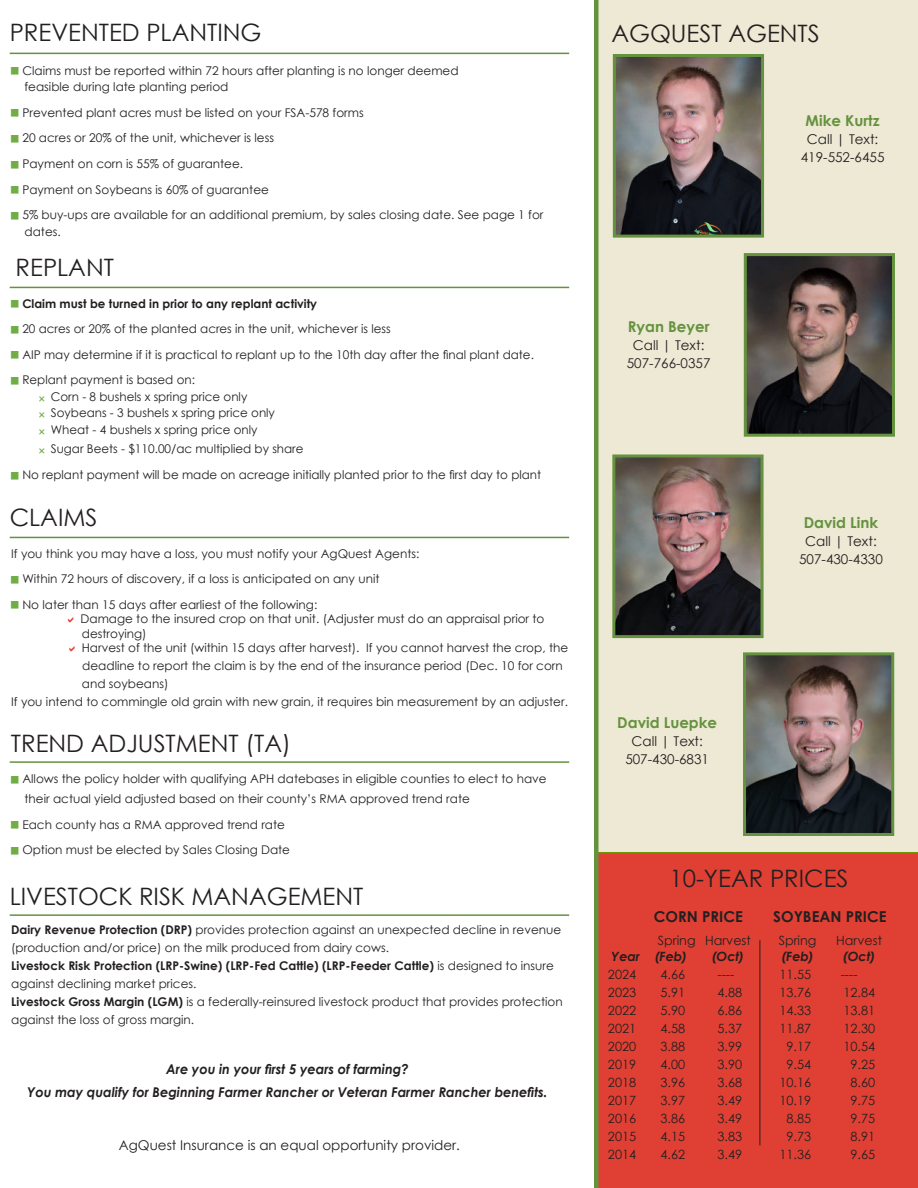
<style>
.page{position:relative;width:918px;height:1188px;background:#fff}
.page>*{position:absolute;margin:0;border:0;box-sizing:border-box;transform-origin:0 0}
.t1{font:24px "Century Gothic";color:#231f20}
.t2{font:700 15px "Century Gothic";color:#65923e}
.t3{font:700 15px "Century Gothic";color:#231f20}
.t4{font:13.5px/18px "Century Gothic";color:#231f20;text-align:center}
.t5{font:italic 700 13.5px/22.5px "Century Gothic";color:#231f20;text-align:center;scale:.96 1}
.t6{font:12.75px "Century Gothic";color:#231f20}
.t7{font:italic 700 12.75px "Century Gothic";color:#231f20}
.t8{font:12px/25.7px "Century Gothic";color:#231f20}
.t9{font:700 12px "Century Gothic";color:#231f20}
.s1{font-weight:700}
</style>
<div class="page">
<div style="left:599px;top:852px;width:319px;height:336px;background:#e04034"></div>
<div style="left:594px;top:0;width:324px;height:852px;background:#ede9d5"></div>
<hr style="left:10px;top:287px;width:559px;height:1px;background:#65923e">
<hr style="left:10px;top:914px;width:559px;height:2px;background:#65923e">
<hr style="left:10px;top:53px;width:559px;height:1px;background:#65923e">
<hr style="left:10px;top:537px;width:559px;height:1px;background:#65923e">
<hr style="left:10px;top:761px;width:559px;height:2px;background:#65923e">
<hr style="left:760px;top:940px;width:1px;height:205px;background:#231f20">
<div style="left:594px;top:0;width:5px;height:1188px;background:#65923e"></div>
<img style="left:617px;top:58px;width:143px;height:176px">
<div style="left:613px;top:54px;width:151px;height:184px;border:3px solid #65923e"></div>
<img style="left:748px;top:257px;width:143px;height:176px">
<div style="left:744px;top:253px;width:151px;height:184px;border:3px solid #65923e"></div>
<img style="left:616px;top:458px;width:144px;height:176px">
<div style="left:612px;top:454px;width:152px;height:184px;border:3px solid #65923e"></div>
<img style="left:747px;top:656px;width:143px;height:176px">
<div style="left:743px;top:652px;width:151px;height:184px;border:3px solid #65923e"></div>
<h1 class="t1" style="left:10px;top:23px;width:253px">PREVENTED PLANTING</h1>
<p class="t8" style="left:22px;top:63px;width:438px;line-height:16.5px">Claims must be reported within 72 hours after planting is no longer deemed feasible during late planting period</p>
<p class="t8" style="left:22px;top:101px;width:523px">Prevented plant acres must be listed on your FSA-578 forms<br>20 acres or 20% of the unit, whichever is less<br>Payment on corn is 55% of guarantee.<br>Payment on Soybeans is 60% of guarantee<br>5% buy-ups are available for an additional premium, by sales closing date. See page 1 for</p>
<p class="t8" style="left:25px;top:220px;width:38px">dates.</p>
<h1 class="t1" style="left:16px;top:257px;width:100px">REPLANT</h1>
<p class="t9" style="left:22px;top:298px;width:296px">Claim must be turned in prior to any replant activity</p>
<p class="t8" style="left:22px;top:317px;width:513px">20 acres or 20% of the planted acres in the unit, whichever is less<br>AIP may determine if it is practical to replant up to the 10th day after the final plant date.<br>Replant payment is based on:</p>
<p class="t8" style="left:51px;top:389px;width:226px;line-height:16.5px">Corn - 8 bushels x spring price only<br>Soybeans - 3 bushels x spring price only<br>Wheat - 4 bushels x spring price only</p>
<p class="t8" style="left:22px;top:437px;width:520px;text-indent:28px">Sugar Beets - $110.00/ac multiplied by share<br>No replant payment will be made on acreage initially planted prior to the first day to plant</p>
<h1 class="t1" style="left:10px;top:508px;width:89px">CLAIMS</h1>
<p class="t8" style="left:22px;top:541px;width:399px;text-indent:-11px">If you think you may have a loss, you must notify your AgQuest Agents:<br>Within 72 hours of discovery, if a loss is anticipated on any unit<br>No later than 15 days after earliest of the following:</p>
<p class="t8" style="left:81px;top:613px;width:489px;line-height:14.4px">Damage to the insured crop on that unit. (Adjuster must do an appraisal prior to destroying)<br>Harvest of the unit (within 15 days after harvest). If you cannot harvest the crop, the</p>
<p class="t8" style="left:82px;top:654px;width:482px">deadline to report the claim is by the end of the insurance period (Dec. 10 for corn</p>
<p class="t8" style="left:82px;top:672px;width:88px">and soybeans)</p>
<p class="t8" style="left:11px;top:690px;width:558px">If you intend to commingle old grain with new grain, it requires bin measurement by an adjuster.</p>
<h1 class="t1" style="left:11px;top:733px;width:282px">TREND ADJUSTMENT (TA)</h1>
<p class="t8" style="left:22px;top:770px;width:526px;line-height:19.5px">Allows the policy holder with qualifying APH datebases in eligible counties to elect to have their actual yield adjusted based on their county’s RMA approved trend rate</p>
<p class="t8" style="left:22px;top:812px;width:269px">Each county has a RMA approved trend rate<br>Option must be elected by Sales Closing Date</p>
<h1 class="t1" style="left:10px;top:887px;width:355px">LIVESTOCK RISK MANAGEMENT</h1>
<p class="t8" style="left:11px;top:921px;width:553px;line-height:18px"><span class="s1">Dairy Revenue Protection (DRP)</span> provides protection against an unexpected decline in revenue (production and/or price) on the milk produced from dairy cows.<br><span class="s1">Livestock Risk Protection (LRP-Swine) (LRP-Fed Cattle) (LRP-Feeder Cattle)</span> is designed to insure against declining market prices.<br><span class="s1">Livestock Gross Margin (LGM)</span> is a federally-reinsured livestock product that provides protection against the loss of gross margin.</p>
<p class="t5" style="left:27px;top:1058px;width:543px">Are you in your first 5 years of farming?<br>You may qualify for Beginning Farmer Rancher or Veteran Farmer Rancher benefits.</p>
<p class="t4" style="left:119px;top:1137px;width:343px">AgQuest Insurance is an equal opportunity provider.</p>
<h1 class="t1" style="left:611px;top:24px;width:210px">AGQUEST AGENTS</h1>
<p class="t2" style="left:628px;top:320px;width:83px">Ryan Beyer</p>
<p class="t4" style="left:627px;top:337px;width:85px">Call | Text:<br>507-766-0357</p>
<p class="t2" style="left:617px;top:717px;width:101px">David Luepke</p>
<p class="t4" style="left:625px;top:734px;width:85px">Call | Text:<br>507-430-6831</p>
<p class="t2" style="left:806px;top:115px;width:76px">Mike Kurtz</p>
<p class="t4" style="left:801px;top:131px;width:85px">Call | Text:<br>419-552-6455</p>
<p class="t2" style="left:804px;top:517px;width:76px">David Link</p>
<p class="t4" style="left:799px;top:534px;width:85px">Call | Text:<br>507-430-4330</p>
<h1 class="t1" style="left:669px;top:869px;width:181px">10-YEAR PRICES</h1>
<p class="t3" style="left:654px;top:910px;width:91px">CORN PRICE</p>
<p class="t3" style="left:773px;top:910px;width:115px">SOYBEAN PRICE</p>
<p class="t6" style="left:779px;top:935px;width:39px">Spring</p>
<p class="t6" style="left:836px;top:935px;width:47px">Harvest</p>
<p class="t7" style="left:781px;top:952px;width:34px">(Feb)</p>
<p class="t7" style="left:843px;top:952px;width:34px">(Oct)</p>
<p class="t6" style="left:779px;top:969px;width:33px">11.55</p>
<p class="t6" style="left:841px;top:969px;width:18px">----</p>
<p class="t6" style="left:779px;top:987px;width:33px">13.76</p>
<p class="t6" style="left:844px;top:987px;width:33px">12.84</p>
<p class="t6" style="left:779px;top:1005px;width:33px">14.33</p>
<p class="t6" style="left:844px;top:1005px;width:33px">13.81</p>
<p class="t6" style="left:779px;top:1023px;width:33px">11.87</p>
<p class="t6" style="left:844px;top:1023px;width:33px">12.30</p>
<p class="t6" style="left:786px;top:1041px;width:26px">9.17</p>
<p class="t6" style="left:844px;top:1041px;width:33px">10.54</p>
<p class="t6" style="left:786px;top:1059px;width:26px">9.54</p>
<p class="t6" style="left:851px;top:1059px;width:26px">9.25</p>
<p class="t6" style="left:779px;top:1077px;width:33px">10.16</p>
<p class="t6" style="left:851px;top:1077px;width:26px">8.60</p>
<p class="t6" style="left:779px;top:1095px;width:33px">10.19</p>
<p class="t6" style="left:851px;top:1095px;width:26px">9.75</p>
<p class="t6" style="left:786px;top:1113px;width:26px">8.85</p>
<p class="t6" style="left:851px;top:1113px;width:26px">9.75</p>
<p class="t6" style="left:786px;top:1131px;width:26px">9.73</p>
<p class="t6" style="left:851px;top:1131px;width:26px">8.91</p>
<p class="t6" style="left:779px;top:1149px;width:33px">11.36</p>
<p class="t6" style="left:851px;top:1149px;width:26px">9.65</p>
<p class="t6" style="left:658px;top:935px;width:95px">Spring Harvest</p>
<p class="t7" style="left:612px;top:952px;width:77px">Year (Feb)</p>
<p class="t7" style="left:712px;top:952px;width:34px">(Oct)</p>
<p class="t6" style="left:608px;top:969px;width:30px">2024</p>
<p class="t6" style="left:660px;top:969px;width:26px">4.66</p>
<p class="t6" style="left:717px;top:969px;width:18px">----</p>
<p class="t6" style="left:608px;top:987px;width:30px">2023</p>
<p class="t6" style="left:660px;top:987px;width:26px">5.91</p>
<p class="t6" style="left:717px;top:987px;width:26px">4.88</p>
<p class="t6" style="left:608px;top:1005px;width:30px">2022</p>
<p class="t6" style="left:660px;top:1005px;width:26px">5.90</p>
<p class="t6" style="left:717px;top:1005px;width:26px">6.86</p>
<p class="t6" style="left:608px;top:1023px;width:30px">2021</p>
<p class="t6" style="left:660px;top:1023px;width:26px">4.58</p>
<p class="t6" style="left:717px;top:1023px;width:26px">5.37</p>
<p class="t6" style="left:608px;top:1041px;width:30px">2020</p>
<p class="t6" style="left:660px;top:1041px;width:26px">3.88</p>
<p class="t6" style="left:717px;top:1041px;width:26px">3.99</p>
<p class="t6" style="left:608px;top:1059px;width:30px">2019</p>
<p class="t6" style="left:660px;top:1059px;width:26px">4.00</p>
<p class="t6" style="left:717px;top:1059px;width:26px">3.90</p>
<p class="t6" style="left:608px;top:1077px;width:30px">2018</p>
<p class="t6" style="left:660px;top:1077px;width:26px">3.96</p>
<p class="t6" style="left:717px;top:1077px;width:26px">3.68</p>
<p class="t6" style="left:608px;top:1095px;width:30px">2017</p>
<p class="t6" style="left:660px;top:1095px;width:26px">3.97</p>
<p class="t6" style="left:717px;top:1095px;width:26px">3.49</p>
<p class="t6" style="left:608px;top:1113px;width:30px">2016</p>
<p class="t6" style="left:660px;top:1113px;width:26px">3.86</p>
<p class="t6" style="left:717px;top:1113px;width:26px">3.49</p>
<p class="t6" style="left:608px;top:1131px;width:30px">2015</p>
<p class="t6" style="left:660px;top:1131px;width:26px">4.15</p>
<p class="t6" style="left:717px;top:1131px;width:26px">3.83</p>
<p class="t6" style="left:608px;top:1149px;width:30px">2014</p>
<p class="t6" style="left:660px;top:1149px;width:26px">4.62</p>
<p class="t6" style="left:717px;top:1149px;width:26px">3.49</p>
</div>
